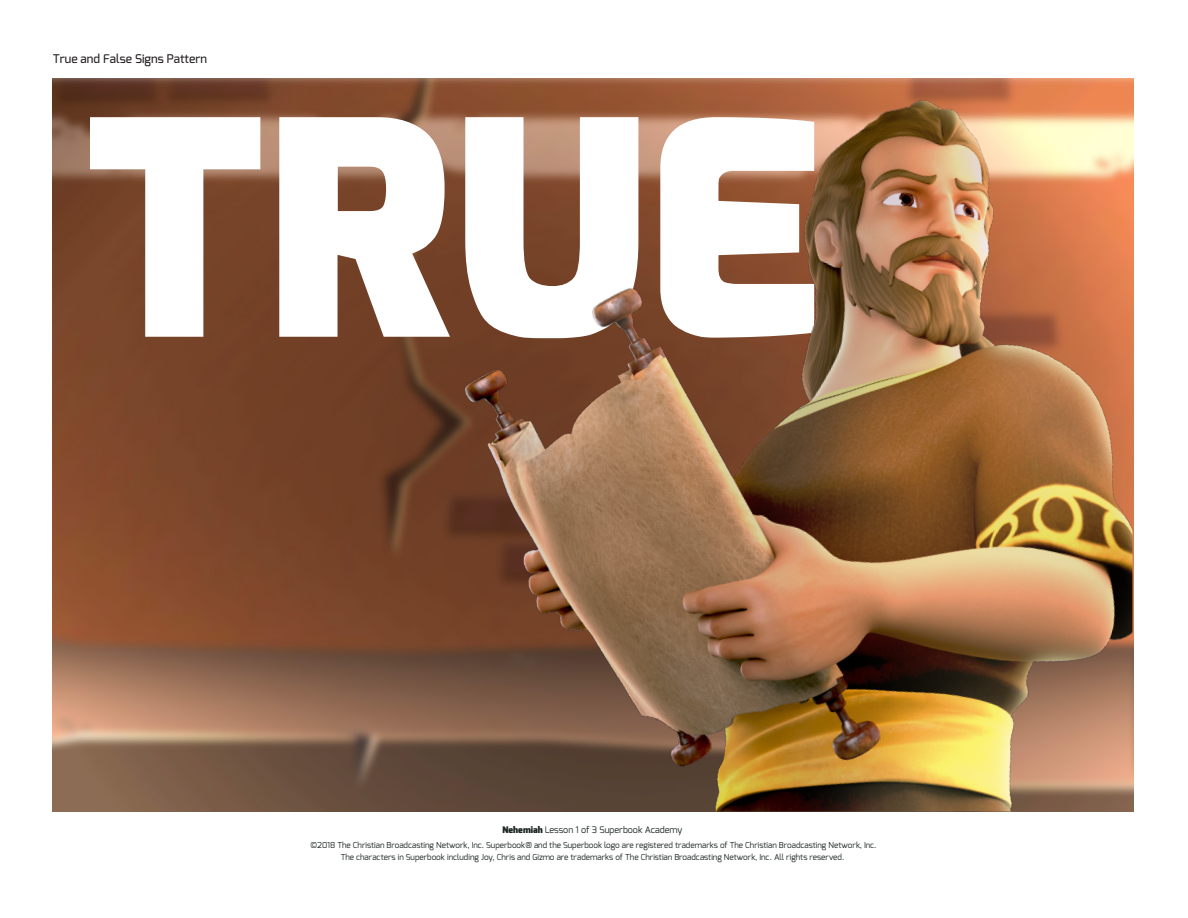
<style>
.page{position:relative;width:1188px;height:918px;background:#fff}
.page>*{position:absolute;margin:0;border:0;box-sizing:border-box;transform-origin:0 0}
.t1{font:900 300px "Exo";color:#fff}
.t2{font:500 12px "Exo";color:#231f20}
.t3{font:9px "Exo";color:#1a2421}
.t4{font:8.1px/12px "Exo";color:#1a2421;text-align:center}
.s1{font-weight:900}
</style>
<div class="page">
<img style="left:53px;top:78px;width:1080px;height:734px">
<img style="left:334px;top:78px;width:798px;height:734px">
<h2 class="t2" style="left:53px;top:51px;width:156px">True and False Signs Pattern</h2>
<h1 class="t1" style="left:84px;top:36px;width:736px">TRUE</h1>
<p class="t3" style="left:502px;top:824px;width:182px"><span class="s1">Nehemiah</span> Lesson 1 of 3 Superbook Academy</p>
<p class="t4" style="left:311px;top:839px;width:568px">©2018 The Christian Broadcasting Network, Inc. Superbook® and the Superbook logo are registered trademarks of The Christian Broadcasting Network, Inc.<br>The characters in Superbook including Joy, Chris and Gizmo are trademarks of The Christian Broadcasting Network, Inc. All rights reserved.</p>
</div>
